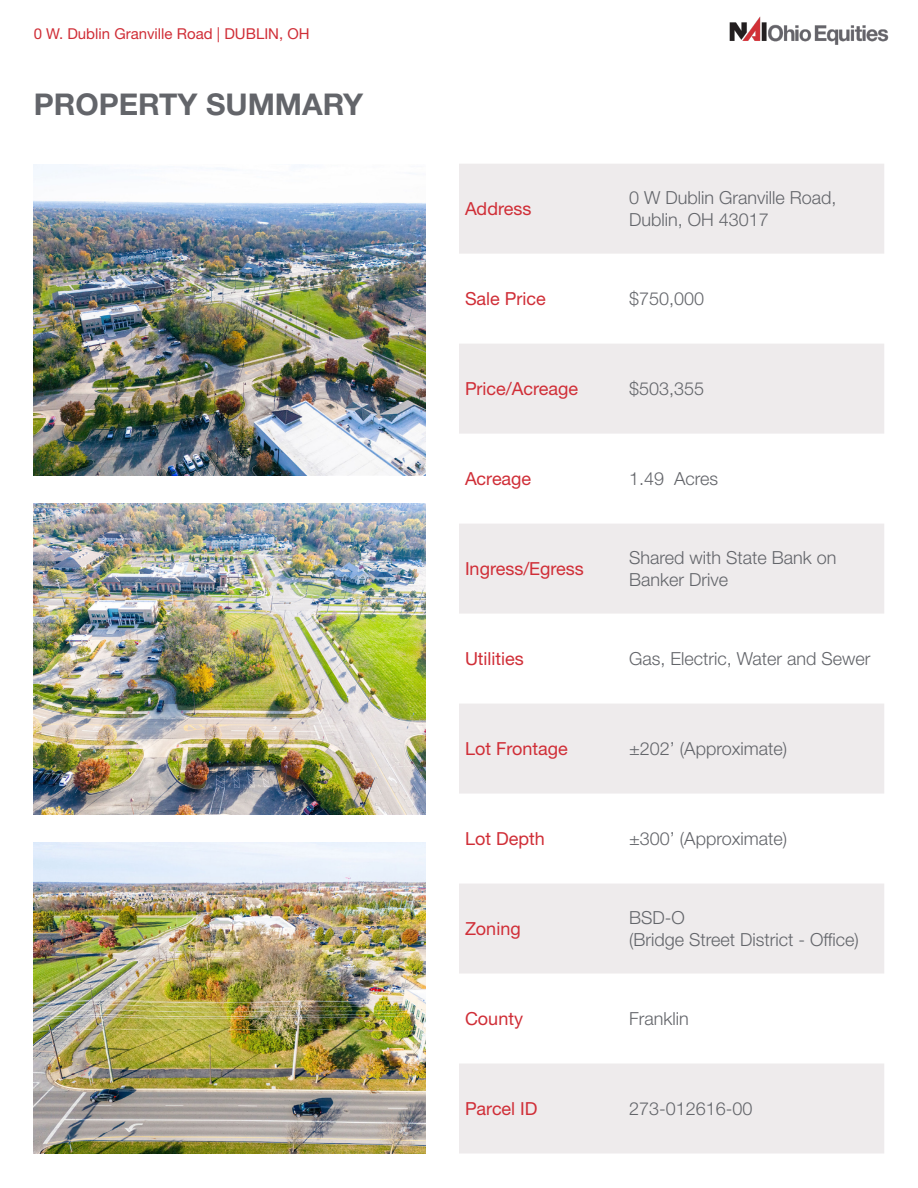
<style>
.page{position:relative;width:918px;height:1188px;background:#fff}
.page>*{position:absolute;margin:0;border:0;box-sizing:border-box;transform-origin:0 0}
.Page_Title{font:700 30px "Helvetica Neue LT Std";color:#63656a}
.t1{font:300 18px/21.6px "Helvetica Neue LT Std";color:#63656a}
.t2{font:18px "Helvetica Neue LT Std";color:#d02e37}
.t3{font:15px "Helvetica Neue LT Std";color:#d02e37}
</style>
<div class="page">
<img style="left:729px;top:16px;width:160px;height:29px">
<svg style="left:459px;top:164px;width:425px;height:990px;fill:#eeebec"></svg>
<img style="left:34px;top:164px;width:391px;height:311px">
<img style="left:34px;top:503px;width:391px;height:311px">
<img style="left:34px;top:842px;width:391px;height:311px">
<p class="t3" style="left:34px;top:25px;width:277px">0 W. Dublin Granville Road | DUBLIN, OH</p>
<p class="Page_Title" style="left:34px;top:86px;width:331px">PROPERTY SUMMARY</p>
<p class="t2" style="left:465px;top:198px;width:68px">Address</p>
<p class="t1" style="left:629px;top:187px;width:209px">0 W Dublin Granville Road,</p>
<p class="t1" style="left:629px;top:208px;width:141px">Dublin, OH 43017</p>
<p class="t2" style="left:465px;top:288px;width:82px">Sale Price</p>
<p class="t1" style="left:629px;top:287px;width:77px">$750,000</p>
<p class="t2" style="left:465px;top:378px;width:115px">Price/Acreage</p>
<p class="t1" style="left:629px;top:377px;width:77px">$503,355</p>
<p class="t2" style="left:465px;top:468px;width:68px">Acreage</p>
<p class="t1" style="left:629px;top:467px;width:91px">1.49 Acres</p>
<p class="t2" style="left:465px;top:558px;width:120px">Ingress/Egress</p>
<p class="t1" style="left:629px;top:547px;width:209px">Shared with State Bank on<br>Banker Drive</p>
<p class="t2" style="left:465px;top:648px;width:60px">Utilities</p>
<p class="t1" style="left:629px;top:647px;width:243px">Gas, Electric, Water and Sewer</p>
<p class="t2" style="left:465px;top:738px;width:104px">Lot Frontage</p>
<p class="t1" style="left:629px;top:737px;width:159px">±202’ (Approximate)</p>
<p class="t2" style="left:465px;top:828px;width:81px">Lot Depth</p>
<p class="t1" style="left:629px;top:827px;width:159px">±300’ (Approximate)</p>
<p class="t2" style="left:465px;top:918px;width:57px">Zoning</p>
<p class="t1" style="left:629px;top:907px;width:57px">BSD-O</p>
<p class="t1" style="left:629px;top:928px;width:231px">(Bridge Street District - Office)</p>
<p class="t2" style="left:465px;top:1008px;width:60px">County</p>
<p class="t1" style="left:629px;top:1007px;width:61px">Franklin</p>
<p class="t2" style="left:465px;top:1098px;width:74px">Parcel ID</p>
<p class="t1" style="left:629px;top:1097px;width:125px">273-012616-00</p>
</div>
